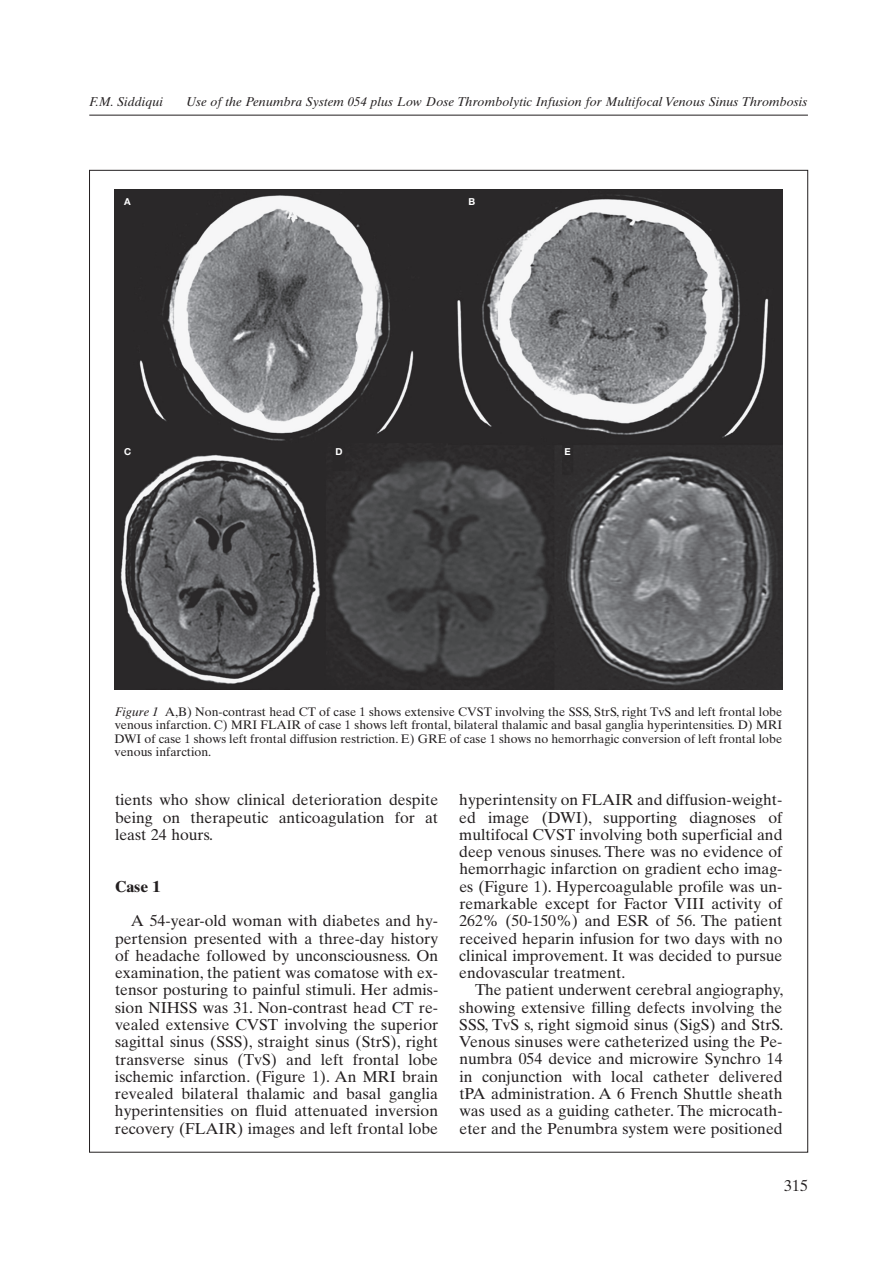
<style>
.page{position:relative;width:893px;height:1263px;background:#fff}
.page>*{position:absolute;margin:0;border:0;box-sizing:border-box;transform-origin:0 0}
.t1{font:15.75px/17.2px "Times Ten";color:#231f20;text-align:justify}
.t2{font:700 15.75px "Times Ten";color:#231f20}
.t3{font:italic 12.75px "Times Ten";color:#231f20}
.t4{font:12.3px/13.2px "Times Ten";color:#231f20;text-align:justify}
.t5{font:700 9.6px "Helvetica Neue";color:#fff}
.s1{font-style:italic}
</style>
<div class="page">
<hr style="left:89px;top:115px;width:719px;height:1px;background:#231f20">
<img style="left:115px;top:189px;width:667px;height:501px">
<p class="t3" style="left:89px;top:95px;width:75px">F.M. Siddiqui</p>
<p class="t3" style="left:186px;top:95px;width:623px">Use of the Penumbra System 054 plus Low Dose Thrombolytic Infusion for Multifocal Venous Sinus Thrombosis</p>
<p class="t5" style="left:124px;top:196px;width:8px">A</p>
<p class="t5" style="left:469px;top:196px;width:8px">B</p>
<p class="t5" style="left:124px;top:446px;width:9px">C</p>
<p class="t5" style="left:336px;top:446px;width:9px">D</p>
<p class="t5" style="left:565px;top:446px;width:8px">E</p>
<p class="t4" style="left:115px;top:705px;width:669px"><span class="s1">Figure 1</span> A,B) Non-contrast head CT of case 1 shows extensive CVST involving the SSS, StrS, right TvS and left frontal lobe venous infarction. C) MRI FLAIR of case 1 shows left frontal, bilateral thalamic and basal ganglia hyperintensities. D) MRI DWI of case 1 shows left frontal diffusion restriction. E) GRE of case 1 shows no hemorrhagic conversion of left frontal lobe venous infarction.</p>
<p class="t1" style="left:115px;top:791px;width:325px">tients who show clinical deterioration despite being on therapeutic anticoagulation for at least 24 hours.</p>
<p class="t2" style="left:115px;top:877px;width:47px">Case 1</p>
<p class="t1" style="left:115px;top:912px;width:325px;text-indent:16px">A 54-year-old woman with diabetes and hy&shy;pertension presented with a three-day history of headache followed by unconsciousness. On examination, the patient was comatose with ex&shy;tensor posturing to painful stimuli. Her admis&shy;sion NIHSS was 31. Non-contrast head CT re&shy;vealed extensive CVST involving the superior sagittal sinus (SSS), straight sinus (StrS), right transverse sinus (TvS) and left frontal lobe ischemic infarction. (Figure 1). An MRI brain revealed bilateral thalamic and basal ganglia hyperintensities on fluid attenuated inversion recovery (FLAIR) images and left frontal lobe</p>
<p class="t1" style="left:459px;top:791px;width:325px">hyperintensity on FLAIR and diffusion-weight&shy;ed image (DWI), supporting diagnoses of multifocal CVST involving both superficial and deep venous sinuses. There was no evidence of hemorrhagic infarction on gradient echo imag&shy;es (Figure 1). Hypercoagulable profile was un&shy;remarkable except for Factor VIII activity of 262% (50-150%) and ESR of 56. The patient received heparin infusion for two days with no clinical improvement. It was decided to pursue endovascular treatment.</p>
<p class="t1" style="left:459px;top:981px;width:326px;text-indent:16px">The patient underwent cerebral angiography, showing extensive filling defects involving the SSS, TvS s, right sigmoid sinus (SigS) and StrS.<br>Venous sinuses were catheterized using the Pe&shy;numbra 054 device and microwire Synchro 14 in conjunction with local catheter delivered tPA administration. A 6 French Shuttle sheath was used as a guiding catheter. The microcath&shy;eter and the Penumbra system were positioned</p>
<p class="t1" style="left:784px;top:1176px;width:25px">315</p>
</div>
